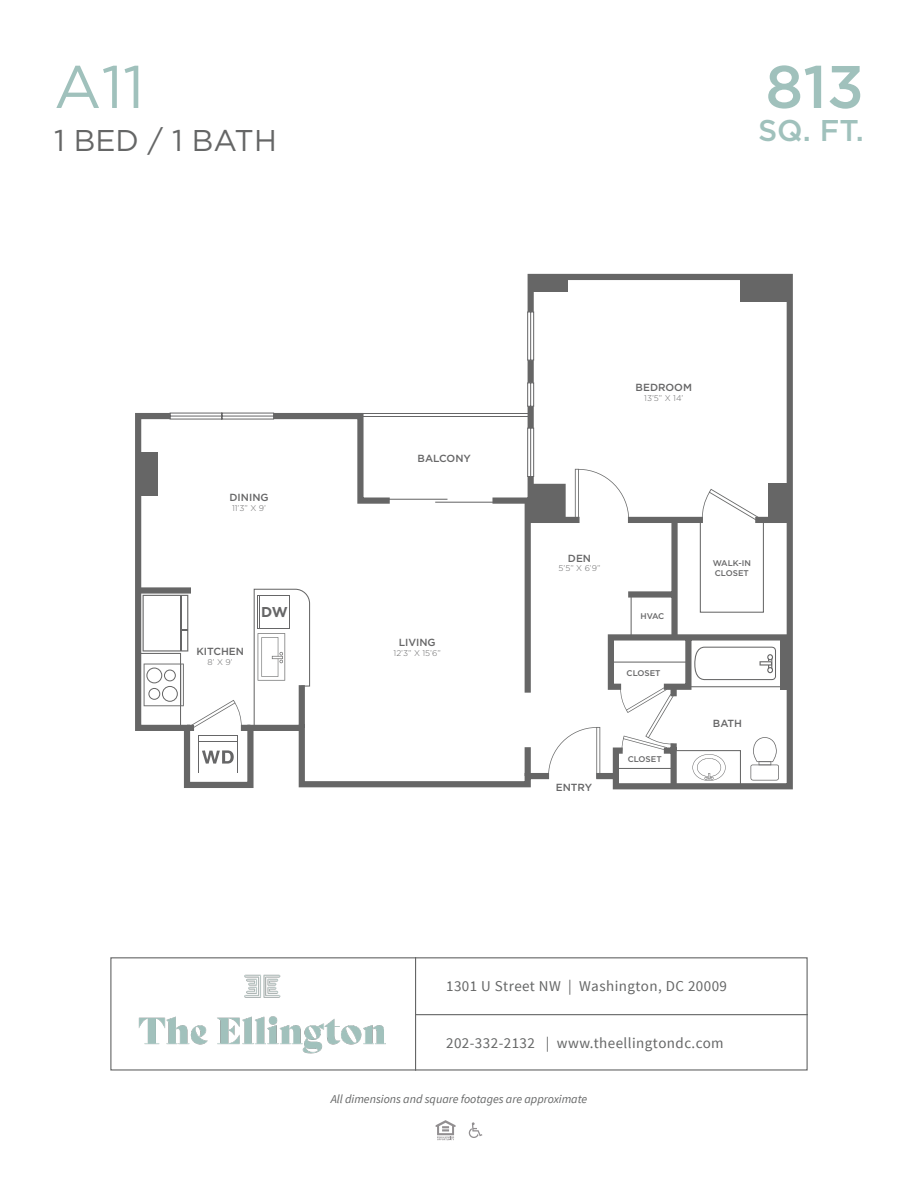
<style>
.page{position:relative;width:918px;height:1188px;background:#fff}
.page>*{position:absolute;margin:0;border:0;box-sizing:border-box;transform-origin:0 0}
.NAME_Sans_Serif{font:60px "Gotham HTF";color:#a0c1bc}
.Sq_Ft_-_NUMBER{font:500 60px "Gotham HTF";color:#a0c1bc}
.Floorplan_Details{font:30px "Gotham HTF";color:#656666}
.Sq_Ft-_Text{font:500 30px "Gotham HTF";color:#a0c1bc}
.t1{font:15px "Source Sans Pro";letter-spacing:.03em;color:#656666}
.t2{font:700 14.25px "Gotham HTF";color:#666667}
.t3{font:italic 12px "Source Sans Pro";color:#656666}
.t4{font:500 10.35px "Gotham HTF";color:#666667}
.t5{font:300 8.25px "Gotham HTF";color:#666667}
.t6{font:500 8.25px/9.9px "Gotham HTF";letter-spacing:-.005em;color:#666667}
</style>
<div class="page">
<div style="left:110px;top:957px;width:698px;height:114px;border:1px solid #656666"></div>
<hr style="left:415px;top:957px;width:1px;height:114px;background:#656666">
<hr style="left:416px;top:1014px;width:392px;height:1px;background:#656666">
<svg style="left:469px;top:1122px;width:13px;height:16px"></svg>
<svg style="left:436px;top:1120px;width:20px;height:20px"></svg>
<img style="left:138px;top:974px;width:248px;height:80px">
<svg style="left:135px;top:274px;width:658px;height:516px"></svg>
<div style="left:138px;top:452px;width:20px;height:44px;background:#666"></div>
<div style="left:531px;top:277px;width:37px;height:15px;background:#666"></div>
<div style="left:741px;top:277px;width:49px;height:24px;background:#666"></div>
<svg style="left:137px;top:519px;width:651px;height:268px"></svg>
<div style="left:138px;top:587px;width:53px;height:7px;background:#666"></div>
<svg style="left:750px;top:737px;width:29px;height:44px"></svg>
<svg style="left:692px;top:754px;width:34px;height:27px"></svg>
<svg style="left:143px;top:595px;width:45px;height:57px"></svg>
<svg style="left:198px;top:735px;width:40px;height:38px"></svg>
<div style="left:199px;top:736px;width:38px;height:36px;background:#fff"></div>
<hr style="left:199px;top:741px;width:38px;height:1px;background:#666667">
<svg style="left:202px;top:750px;width:32px;height:14px"></svg>
<div style="left:258px;top:595px;width:32px;height:34px;background:#666667"></div>
<div style="left:258px;top:596px;width:31px;height:32px;background:#fff"></div>
<hr style="left:260px;top:596px;width:1px;height:33px;background:#666667">
<svg style="left:694px;top:647px;width:82px;height:33px"></svg>
<svg style="left:760px;top:661px;width:12px;height:5px"></svg>
<svg style="left:170px;top:311px;width:364px;height:166px"></svg>
<svg style="left:258px;top:633px;width:27px;height:48px"></svg>
<svg style="left:144px;top:664px;width:40px;height:42px"></svg>
<svg style="left:702px;top:489px;width:56px;height:32px"></svg>
<svg style="left:191px;top:700px;width:51px;height:28px"></svg>
<svg style="left:528px;top:469px;width:153px;height:321px"></svg>
<hr style="left:435px;top:502px;width:62px;height:1px;background:#666667">
<hr style="left:385px;top:499px;width:62px;height:1px;background:#666667">
<p class="NAME_Sans_Serif" style="left:54px;top:54px;width:92px">A11</p>
<p class="Sq_Ft_-_NUMBER" style="left:765px;top:53px;width:100px">813</p>
<p class="Sq_Ft-_Text" style="left:758px;top:114px;width:107px">SQ. FT.</p>
<p class="Floorplan_Details" style="left:54px;top:123px;width:224px">1 BED / 1 BATH</p>
<p class="t4" style="left:230px;top:491px;width:41px">DINING</p>
<p class="t5" style="left:232px;top:503px;width:35px">11’3” X 9’</p>
<p class="t4" style="left:196px;top:645px;width:49px">KITCHEN</p>
<p class="t5" style="left:208px;top:657px;width:27px">8’ X 9’</p>
<p class="t2" style="left:261px;top:604px;width:28px">DW</p>
<p class="t4" style="left:418px;top:452px;width:55px">BALCONY</p>
<p class="t4" style="left:399px;top:636px;width:38px">LIVING</p>
<p class="t5" style="left:394px;top:648px;width:49px">12’3” X 15’6”</p>
<p class="t4" style="left:636px;top:381px;width:58px">BEDROOM</p>
<p class="t5" style="left:644px;top:393px;width:41px">13’5” X 14’</p>
<p class="t4" style="left:568px;top:552px;width:25px">DEN</p>
<p class="t5" style="left:558px;top:564px;width:44px">5’5” X 6’9”</p>
<p class="t6" style="left:640px;top:610px;width:25px">HVAC</p>
<p class="t6" style="left:627px;top:668px;width:35px">CLOSET</p>
<p class="t4" style="left:556px;top:782px;width:38px">ENTRY</p>
<p class="t6" style="left:628px;top:754px;width:35px">CLOSET</p>
<p class="t6" style="left:713px;top:558px;width:40px">WALK-IN<br>CLOSET</p>
<p class="t4" style="left:713px;top:717px;width:31px">BATH</p>
<p class="t1" style="left:446px;top:977px;width:282px">1301 U Street NW | Washington, DC 20009</p>
<p class="t1" style="left:446px;top:1033px;width:279px">202-332-2132 | www.theellingtondc.com</p>
<p class="t3" style="left:331px;top:1091px;width:258px">All dimensions and square footages are approximate</p>
</div>
